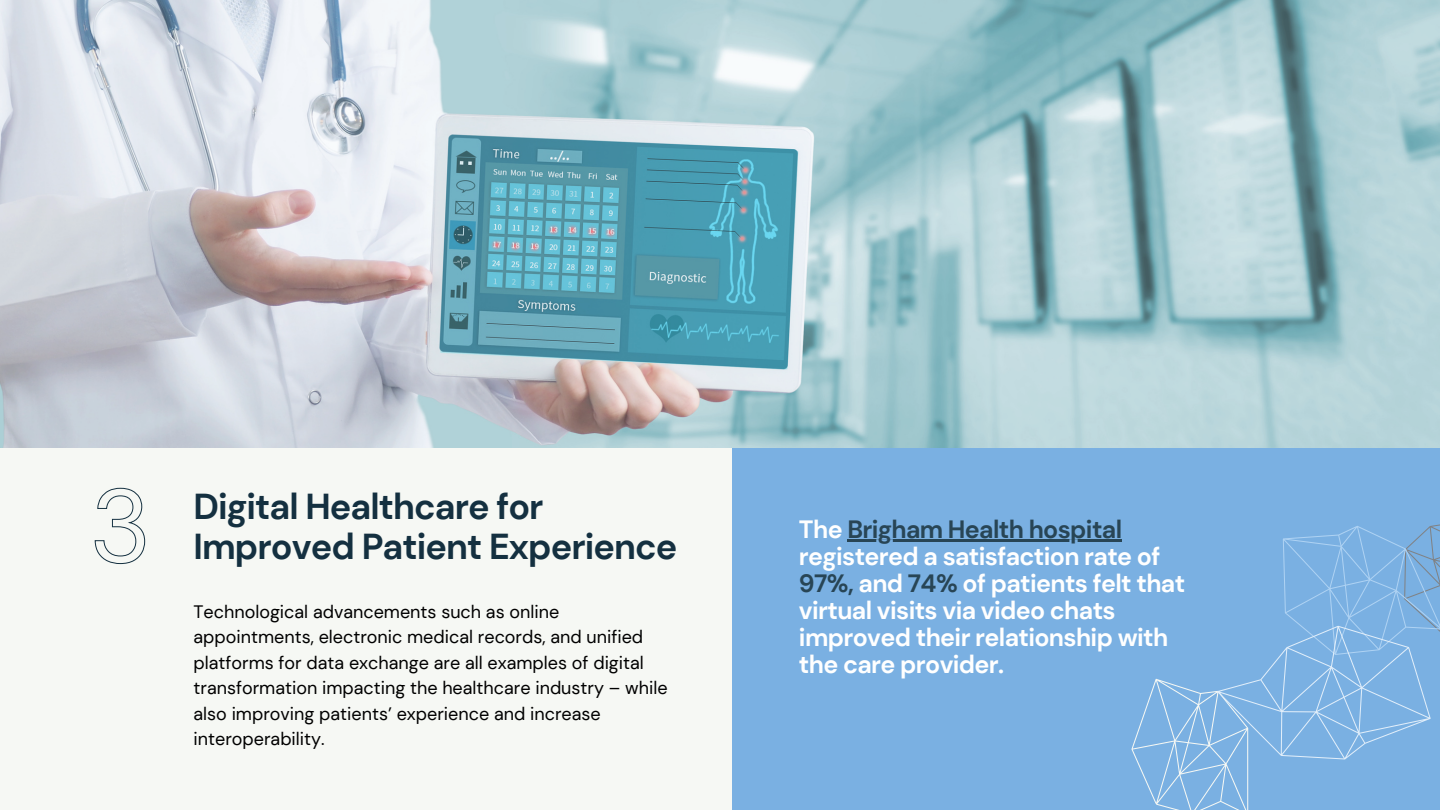
<style>
.page{position:relative;width:1440px;height:810px;background:#f6f8f4}
.page>*{position:absolute;margin:0;border:0;box-sizing:border-box;transform-origin:0 0}
.t1{font:700 36px/39.8px "DM Sans";letter-spacing:-.025em;color:#143040}
.t2{font:700 25px/27px "DM Sans";letter-spacing:-.025em;color:#fff}
.t3{font:18px/25.5px "DM Sans";color:#000}
.s1{color:#284555}
</style>
<div class="page">
<div style="left:732px;top:448px;width:708px;height:362px;background:#7ab0e2"></div>
<svg style="left:1093px;top:524px;width:347px;height:286px"></svg>
<svg style="left:1217px;top:573px;width:223px;height:237px"></svg>
<img style="left:0;top:0;width:1440px;height:448px">
<svg style="left:94px;top:488px;width:51px;height:76px"></svg>
<hr style="left:847px;top:540px;width:146px;height:2px;background:#284555">
<hr style="left:993px;top:540px;width:30px;height:2px;background:#284555">
<hr style="left:1023px;top:540px;width:99px;height:2px;background:#284555">
<h1 class="t1" style="left:194px;top:487px;width:485px">Digital Healthcare for<br>Improved Patient Experience</h1>
<p class="t3" style="left:194px;top:599px;width:476px">Technological advancements such as online appointments, electronic medical records, and unified platforms for data exchange are all examples of digital transformation impacting the healthcare industry – while also improving patients’ experience and increase interoperability.</p>
<h2 class="t2" style="left:799px;top:516px;width:388px">The <span class="s1">Brigham Health hospital </span>registered a satisfaction rate of<br><span class="s1">97%,</span> and <span class="s1">74%</span> of patients felt that virtual visits via video chats improved their relationship with the care provider.</h2>
</div>
